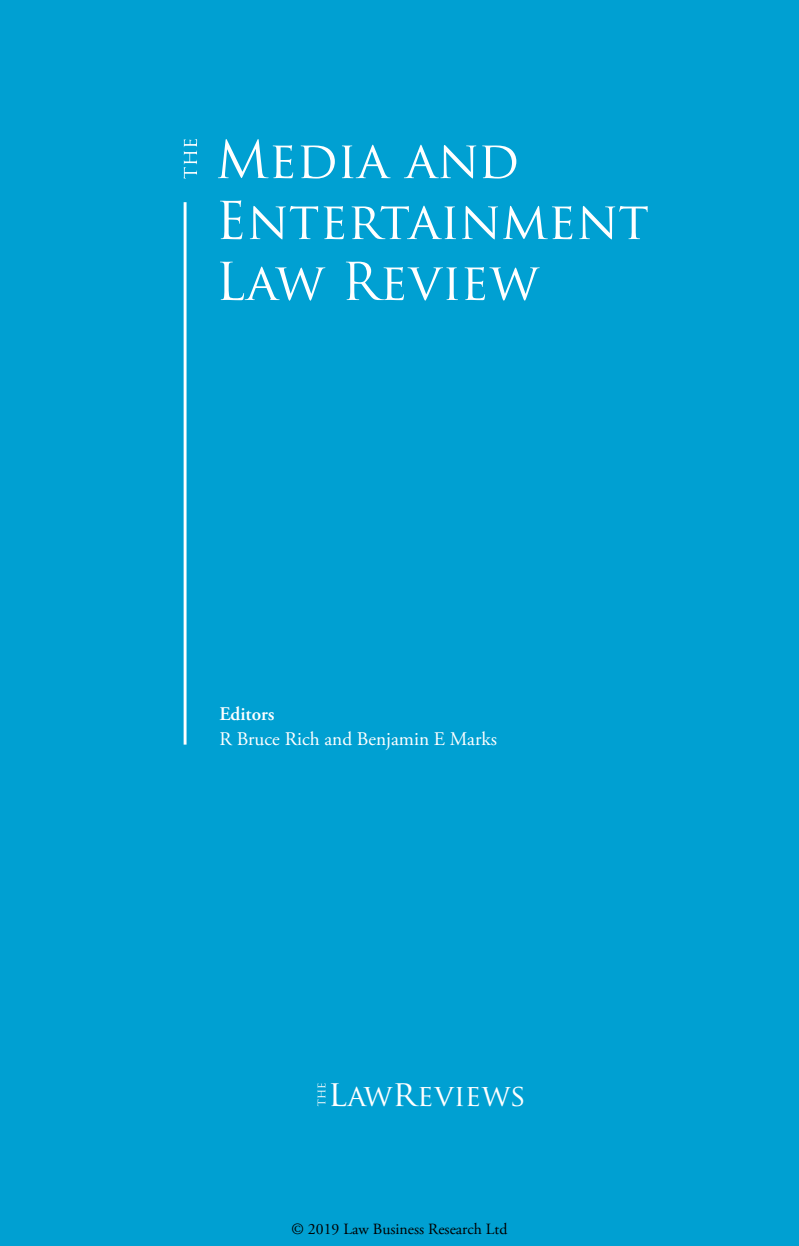
<style>
.page{position:relative;width:799px;height:1246px;background:#fff}
.page>*{position:absolute;margin:0;border:0;box-sizing:border-box;transform-origin:0 0}
.t1{font:50.75px/60.9px "Trajan Pro";color:#fff}
.t2{font:29.75px "Trajan Pro";color:#fff}
.t3{font:19.25px "Adobe Garamond Pro";color:#fff}
.t4{font:600 19.25px "Adobe Garamond Pro";color:#fff}
.t5{font:15.75px "Adobe Garamond Pro";color:#000}
.s1{font-size:35.7px}
</style>
<div class="page">
<div style="left:0;top:0;width:799px;height:1245px;background:#00a0d2"></div>
<svg style="left:184px;top:139px;width:13px;height:40px"></svg>
<hr style="left:184px;top:202px;width:2px;height:542px;background:#fff">
<svg style="left:317px;top:1083px;width:8px;height:22px"></svg>
<p class="t1" style="left:215px;top:129px;width:435px">Media and<br>Entertainment<br>Law Review</p>
<p class="t4" style="left:219px;top:702px;width:57px">Editors</p>
<p class="t3" style="left:219px;top:726px;width:279px">R Bruce Rich and Benjamin E Marks</p>
<p class="t2" style="left:328px;top:1076px;width:199px"><span class="s1">l</span>aw<span class="s1">r</span>eviews</p>
<p class="t5" style="left:291px;top:1218px;width:217px">© 2019 Law Business Research Ltd</p>
</div>
